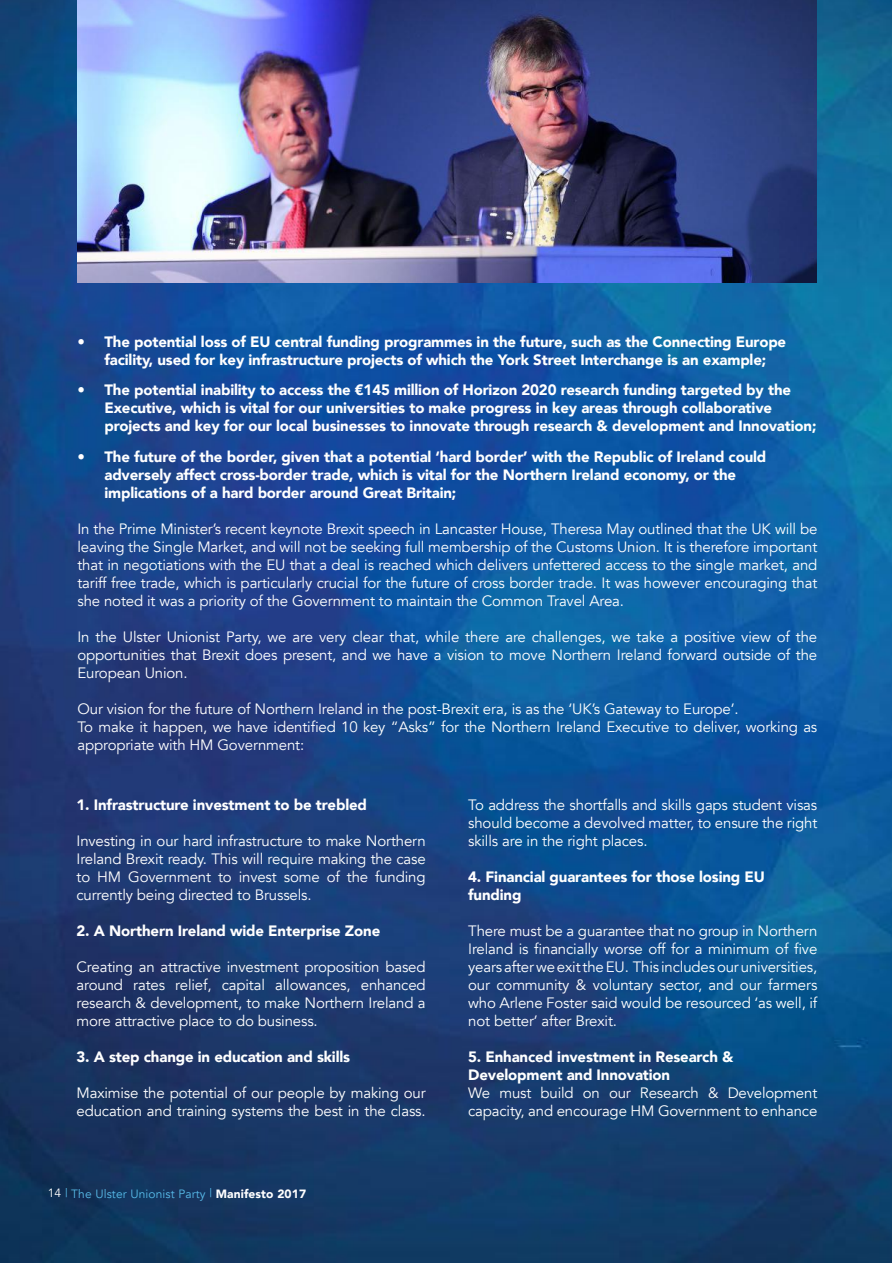
<style>
.page{position:relative;width:893px;height:1263px;background:#fff}
.page>*{position:absolute;margin:0;border:0;box-sizing:border-box;transform-origin:0 0}
.Body_Text_Style{font:15px/18px "Avenir";letter-spacing:-.01em;color:#fff;text-align:justify}
.Subheading_Style_Whi{font:900 15px/18px "Avenir";letter-spacing:-.01em;color:#fff}
.Subheading_Style{font:900 15px "Avenir";letter-spacing:-.01em;color:#fff}
.Footer_Style{font:12px "Avenir";letter-spacing:.01em;color:#58bbea}
.s1{color:#fff}
.s2{font-weight:900;color:#fff}
</style>
<div class="page">
<img style="left:0;top:0;width:892px;height:1263px">
<img style="left:77px;top:0;width:739px;height:282px">
<p class="Subheading_Style_Whi" style="left:77px;top:332px;width:710px;text-align:center">• The potential loss of EU central funding programmes in the future, such as the Connecting Europe facility, used for key infrastructure projects of which the York Street Interchange is an example;</p>
<p class="Subheading_Style_Whi" style="left:104px;top:381px;width:713px;text-indent:-27px">• The potential inability to access the €145 million of Horizon 2020 research funding targeted by the<br>Executive, which is vital for our universities to make progress in key areas through collaborative projects and key for our local businesses to innovate through research &amp; development and Innovation;</p>
<p class="Subheading_Style_Whi" style="left:104px;top:448px;width:663px;text-indent:-27px">• The future of the border, given that a potential ‘hard border’ with the Republic of Ireland could adversely affect cross-border trade, which is vital for the Northern Ireland economy, or the implications of a hard border around Great Britain;</p>
<p class="Body_Text_Style" style="left:77px;top:520px;width:741px">In the Prime Minister’s recent keynote Brexit speech in Lancaster House, Theresa May outlined that the UK will be leaving the Single Market, and will not be seeking full membership of the Customs Union. It is therefore important that in negotiations with the EU that a deal is reached which delivers unfettered access to the single market, and tariff free trade, which is particularly crucial for the future of cross border trade. It was however encouraging that she noted it was a priority of the Government to maintain the Common Travel Area.</p>
<p class="Body_Text_Style" style="left:77px;top:628px;width:741px">In the Ulster Unionist Party, we are very clear that, while there are challenges, we take a positive view of the opportunities that Brexit does present, and we have a vision to move Northern Ireland forward outside of the European Union.</p>
<p class="Body_Text_Style" style="left:77px;top:700px;width:663px">Our vision for the future of Northern Ireland in the post-Brexit era, is as the ‘UK’s Gateway to Europe’.</p>
<p class="Body_Text_Style" style="left:77px;top:718px;width:741px">To make it happen, we have identified 10 key “Asks” for the Northern Ireland Executive to deliver, working as appropriate with HM Government:</p>
<p class="Subheading_Style" style="left:77px;top:792px;width:292px">1. Infrastructure investment to be trebled</p>
<p class="Body_Text_Style" style="left:77px;top:832px;width:351px">Investing in our hard infrastructure to make Northern Ireland Brexit ready. This will require making the case to HM Government to invest some of the funding currently being directed to Brussels.</p>
<p class="Subheading_Style" style="left:77px;top:918px;width:305px">2. A Northern Ireland wide Enterprise Zone</p>
<p class="Body_Text_Style" style="left:77px;top:958px;width:351px">Creating an attractive investment proposition based around rates relief, capital allowances, enhanced research &amp; development, to make Northern Ireland a more attractive place to do business.</p>
<p class="Subheading_Style_Whi" style="left:77px;top:1048px;width:275px">3. A step change in education and skills</p>
<p class="Body_Text_Style" style="left:77px;top:1084px;width:351px">Maximise the potential of our people by making our education and training systems the best in the class.</p>
<p class="Footer_Style" style="left:48px;top:1187px;width:260px"><span class="s1">14</span> | The Ulster Unionist Party | <span class="s2">Manifesto 2017</span></p>
<p class="Body_Text_Style" style="left:468px;top:796px;width:351px">To address the shortfalls and skills gaps student visas should become a devolved matter, to ensure the right skills are in the right places.</p>
<p class="Subheading_Style_Whi" style="left:468px;top:868px;width:298px">4. Financial guarantees for those losing EU funding</p>
<p class="Body_Text_Style" style="left:468px;top:922px;width:351px">There must be a guarantee that no group in Northern Ireland is financially worse off for a minimum of five years after we exit the EU. This includes our universities, our community &amp; voluntary sector, and our farmers who Arlene Foster said would be resourced ‘as well, if not better’ after Brexit.</p>
<p class="Subheading_Style_Whi" style="left:468px;top:1048px;width:267px">5. Enhanced investment in Research &amp;<br>Development and Innovation</p>
<p class="Body_Text_Style" style="left:468px;top:1084px;width:351px">We must build on our Research &amp; Development capacity, and encourage HM Government to enhance</p>
</div>
